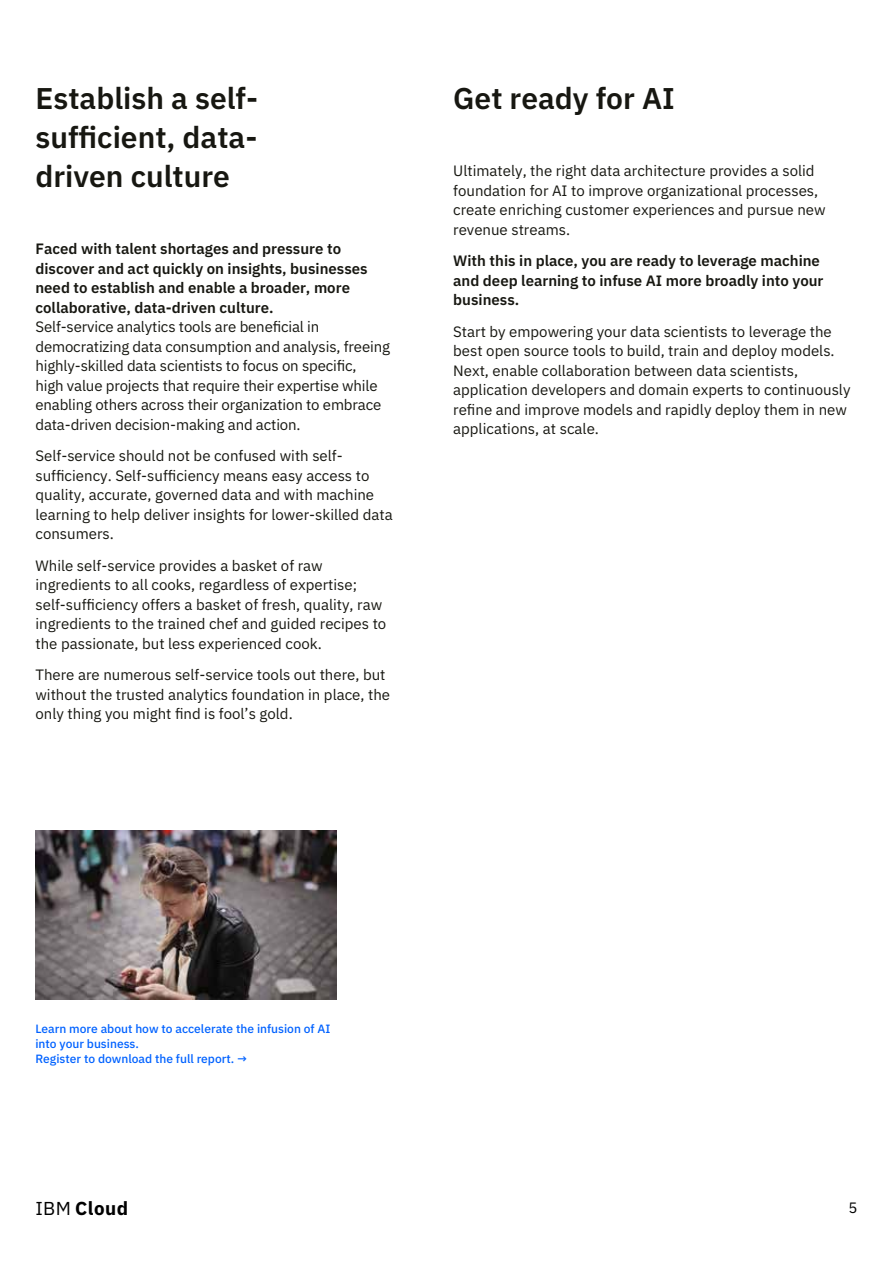
<style>
.page{position:relative;width:893px;height:1263px;background:#fff}
.page>*{position:absolute;margin:0;border:0;box-sizing:border-box;transform-origin:0 0}
.t1{font:600 30px/39px "IBM Plex Sans";color:#171711;text-align:justify}
.t2{font:700 18.75px "IBM Plex Sans";letter-spacing:.025em;color:#000}
.t3{font:15px/19.5px "IBM Plex Sans";color:#171711}
.t4{font:600 15px/19.5px "IBM Plex Sans";color:#171711}
.t5{font:15px "IBM Plex Sans";color:#000}
.t6{font:500 12px/15px "IBM Plex Sans";color:#0062ff}
.s1{font-weight:400}
</style>
<div class="page">
<img style="left:35px;top:830px;width:301px;height:169px">
<h1 class="t1" style="left:35px;top:76px;width:224px">Establish a self&shy;sufficient, data&shy;driven culture</h1>
<p class="t4" style="left:35px;top:238px;width:334px">Faced with talent shortages and pressure to discover and act quickly on insights, businesses need to establish and enable a broader, more collaborative, data-driven culture.</p>
<p class="t3" style="left:35px;top:316px;width:356px">Self-service analytics tools are beneficial in democratizing data consumption and analysis, freeing highly-skilled data scientists to focus on specific,<br>high value projects that require their expertise while enabling others across their organization to embrace data-driven decision-making and action.</p>
<p class="t3" style="left:35px;top:445px;width:359px">Self-service should not be confused with self&shy;sufficiency. Self-sufficiency means easy access to quality, accurate, governed data and with machine learning to help deliver insights for lower-skilled data consumers.</p>
<p class="t3" style="left:35px;top:555px;width:352px">While self-service provides a basket of raw ingredients to all cooks, regardless of expertise; self-sufficiency offers a basket of fresh, quality, raw ingredients to the trained chef and guided recipes to the passionate, but less experienced cook.</p>
<p class="t3" style="left:35px;top:664px;width:356px">There are numerous self-service tools out there, but without the trusted analytics foundation in place, the only thing you might find is fool’s gold.</p>
<h1 class="t1" style="left:453px;top:76px;width:223px">Get ready for AI</h1>
<p class="t3" style="left:453px;top:160px;width:374px">Ultimately, the right data architecture provides a solid foundation for AI to improve organizational processes, create enriching customer experiences and pursue new revenue streams.</p>
<p class="t4" style="left:453px;top:250px;width:372px">With this in place, you are ready to leverage machine and deep learning to infuse AI more broadly into your business.</p>
<p class="t3" style="left:453px;top:321px;width:399px">Start by empowering your data scientists to leverage the best open source tools to build, train and deploy models.<br>Next, enable collaboration between data scientists, application developers and domain experts to continuously refine and improve models and rapidly deploy them in new applications, at scale.</p>
<p class="t6" style="left:35px;top:1020px;width:296px">Learn more about how to accelerate the infusion of AI into your business.<br>Register to download the full report. →</p>
<p class="t2" style="left:35px;top:1193px;width:94px"><span class="s1">IBM</span> Cloud</p>
<p class="t5" style="left:848px;top:1196px;width:10px">5</p>
</div>
